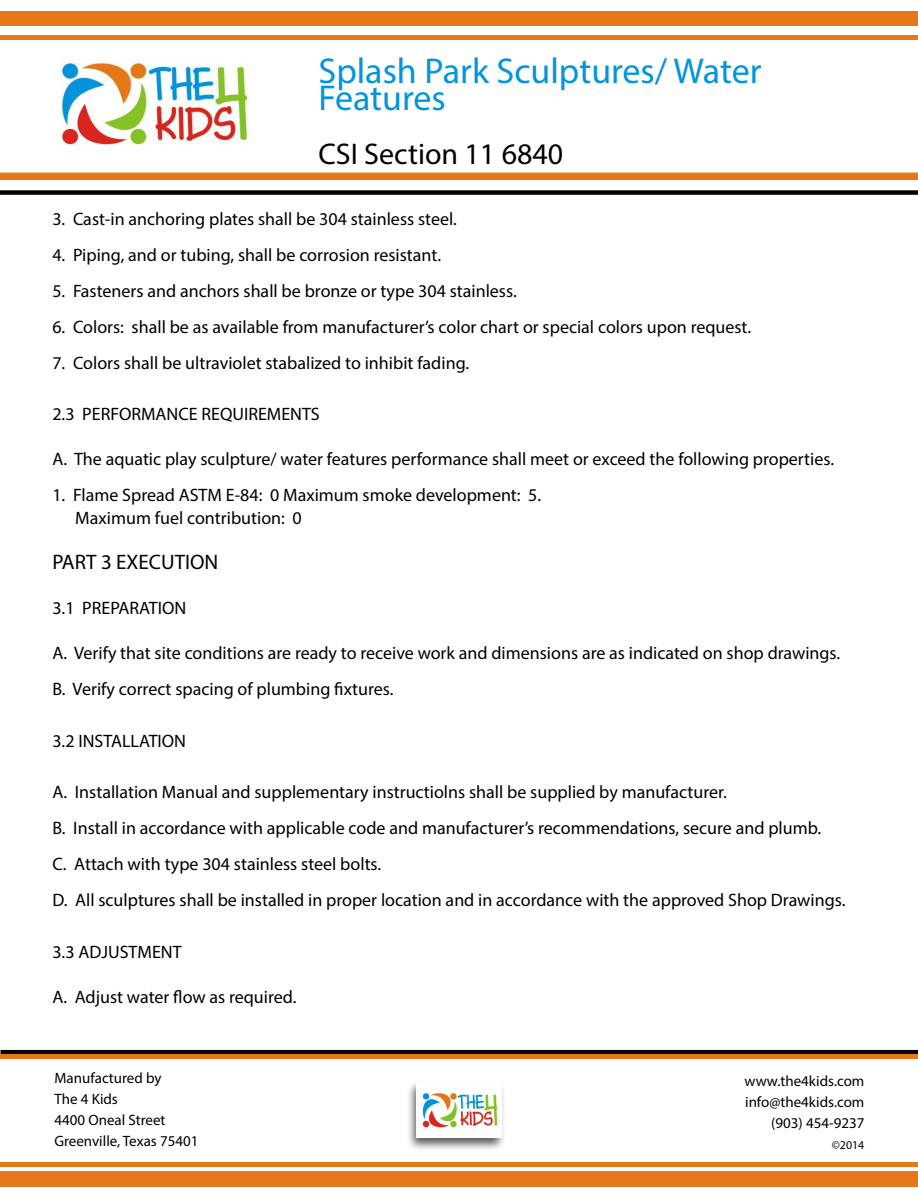
<style>
.page{position:relative;width:918px;height:1188px;background:#fff}
.page>*{position:absolute;margin:0;border:0;box-sizing:border-box;transform-origin:0 0}
.t1{font:36px/27px "Myriad Pro";color:#0195dd}
.t2{font:30px "Myriad Pro";color:#000}
.t3{font:21px "Myriad Pro";color:#000}
.t4{font:18px/36px "Myriad Pro";color:#000}
.t5{font:15px/21px "Myriad Pro";color:#000}
.t6{font:13.5px "Myriad Pro";color:#000}
.t7{font:12px "Myriad Pro";color:#000}
</style>
<div class="page">
<div style="left:0;top:190px;width:918px;height:5px;background:#000"></div>
<div style="left:0;top:11px;width:918px;height:15px;background:#e57819"></div>
<div style="left:0;top:35px;width:918px;height:5px;background:#e57819"></div>
<div style="left:0;top:173px;width:918px;height:7px;background:#e57819"></div>
<img style="left:61px;top:62px;width:189px;height:83px">
<hr style="left:0;top:1050px;width:918px;height:4px;background:#000">
<div style="left:0;top:1172px;width:918px;height:15px;background:#e57819"></div>
<hr style="left:0;top:1162px;width:918px;height:4px;background:#e57819">
<hr style="left:0;top:1055px;width:918px;height:4px;background:#e57819">
<div style="left:406px;top:1080px;width:101px;height:72px;background:#000;opacity:.65"></div>
<img style="left:417px;top:1082px;width:84px;height:55px">
<h1 class="t1" style="left:319px;top:57px;width:444px">Splash Park Sculptures/ Water<br>Features</h1>
<h2 class="t2" style="left:319px;top:136px;width:246px">CSI Section 11 6840</h2>
<p class="t4" style="left:52px;top:200px;width:406px">3. Cast-in anchoring plates shall be 304 stainless steel.</p>
<p class="t4" style="left:52px;top:236px;width:390px">4. Piping, and or tubing, shall be corrosion resistant.</p>
<p class="t4" style="left:52px;top:272px;width:466px">5. Fasteners and anchors shall be bronze or type 304 stainless.</p>
<p class="t4" style="left:52px;top:308px;width:700px">6. Colors: shall be as available from manufacturer’s color chart or special colors upon request.</p>
<p class="t4" style="left:52px;top:344px;width:418px">7. Colors shall be ultraviolet stabalized to inhibit fading.</p>
<p class="t4" style="left:52px;top:396px;width:269px">2.3 PERFORMANCE REQUIREMENTS</p>
<p class="t4" style="left:52px;top:441px;width:783px">A. The aquatic play sculpture/ water features performance shall meet or exceed the following properties.</p>
<p class="t4" style="left:75px;top:484px;width:467px;line-height:22.5px;text-indent:-23px">1. Flame Spread ASTM E-84: 0 Maximum smoke development: 5.<br>Maximum fuel contribution: 0</p>
<p class="t3" style="left:52px;top:549px;width:168px">PART 3 EXECUTION</p>
<p class="t4" style="left:52px;top:589px;width:135px">3.1 PREPARATION</p>
<p class="t4" style="left:52px;top:634px;width:789px">A. Verify that site conditions are ready to receive work and dimensions are as indicated on shop drawings.<br>B. Verify correct spacing of plumbing fixtures.</p>
<p class="t4" style="left:52px;top:722px;width:135px">3.2 INSTALLATION</p>
<p class="t4" style="left:52px;top:774px;width:795px">A. Installation Manual and supplementary instructiolns shall be supplied by manufacturer.<br>B. Install in accordance with applicable code and manufacturer’s recommendations, secure and plumb.<br>C. Attach with type 304 stainless steel bolts.<br>D. All sculptures shall be installed in proper location and in accordance with the approved Shop Drawings.</p>
<p class="t4" style="left:52px;top:934px;width:131px">3.3 ADJUSTMENT</p>
<p class="t4" style="left:52px;top:979px;width:246px">A. Adjust water flow as required.</p>
<p class="t5" style="left:54px;top:1068px;width:146px">Manufactured by<br>The 4 Kids<br>4400 Oneal Street<br>Greenville, Texas 75401</p>
<p class="t5" style="left:744px;top:1070px;width:122px;text-align:right">www.the4kids.com info@the4kids.com (903) 454-9237</p>
<p class="t6" style="left:857px;top:1131px;width:8px">1</p>
<p class="t7" style="left:832px;top:1137px;width:34px">©2014</p>
</div>
